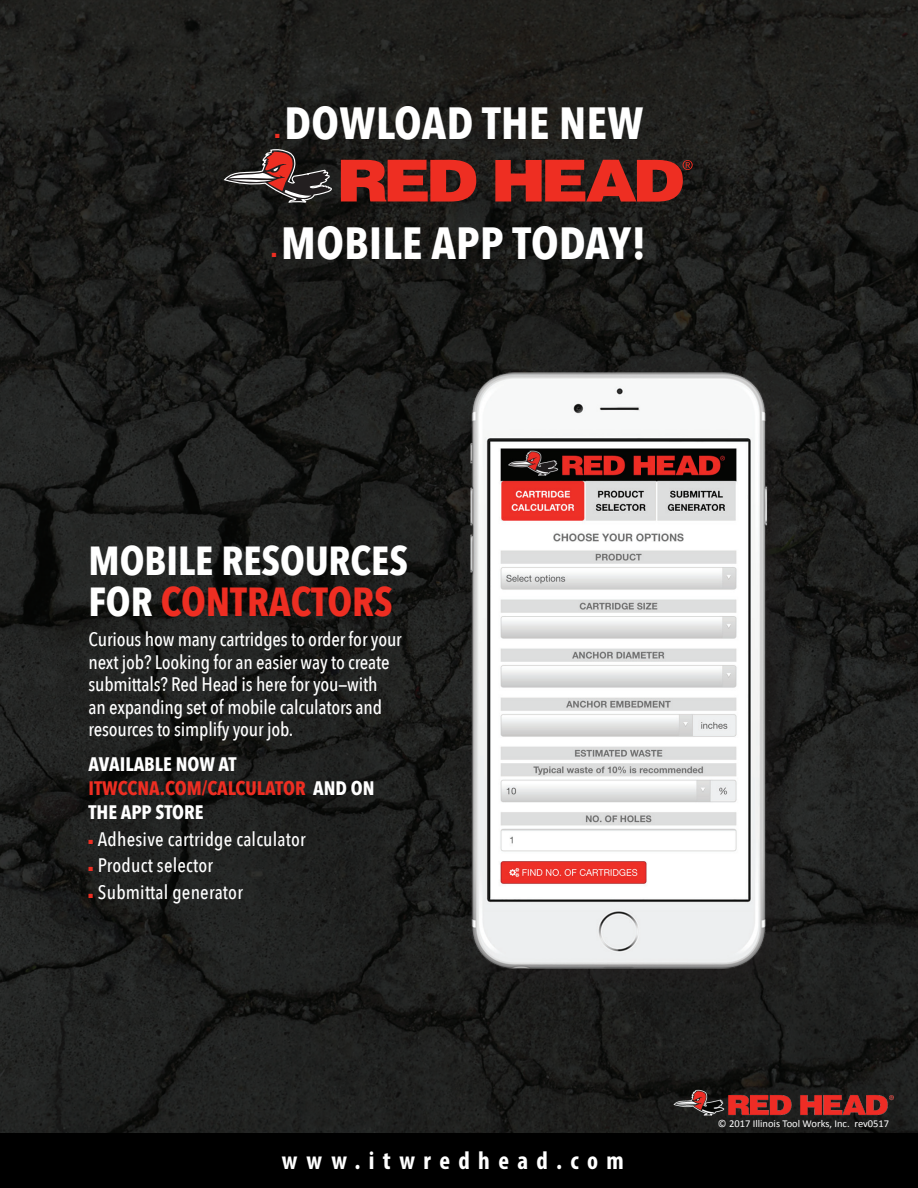
<style>
.page{position:relative;width:918px;height:1188px;background:#fff}
.page>*{position:absolute;margin:0;border:0;box-sizing:border-box;transform-origin:0 0}
.t1{font:700 45px "Avenir Next Condensed";letter-spacing:.01em;color:#fff}
.t2{font:700 40.5px/40.5px "Avenir Next Condensed";color:#fff}
.t3{font:700 condensed 25.5px "Myriad Pro";letter-spacing:.33em;color:#fff}
.t4{font:500 19.5px/22.5px "Avenir Next Condensed";letter-spacing:-.01em;color:#fff}
.t5{font:500 19.5px "Avenir Next Condensed";letter-spacing:.01em;color:#fff}
.t6{font:700 19.5px/24px "Avenir Next Condensed";color:#fff}
.t7{font:10.5px "Calibri";color:#fff}
.s1{color:#ee2e22}
</style>
<div class="page">
<img style="left:0;top:0;width:918px;height:1133px">
<img style="left:667px;top:1085px;width:234px;height:38px">
<div style="left:0;top:1133px;width:918px;height:55px;background:#000"></div>
<svg style="left:224px;top:149px;width:109px;height:54px;background:#4c3835"></svg>
<svg style="left:341px;top:160px;width:137px;height:42px;background:#b6291f"></svg>
<svg style="left:495px;top:160px;width:198px;height:42px;background:#a7281f"></svg>
<div style="left:458px;top:359px;width:342px;height:642px;background:#231f20"></div>
<img style="left:427px;top:372px;width:379px;height:598px">
<p class="t1" style="left:275px;top:96px;width:370px"><span class="s1">■</span> DOWLOAD THE NEW</p>
<p class="t1" style="left:272px;top:215px;width:376px"><span class="s1">■</span> MOBILE APP TODAY!</p>
<p class="t2" style="left:88px;top:540px;width:321px">MOBILE RESOURCES<br>FOR <span class="s1">CONTRACTORS</span></p>
<p class="t4" style="left:88px;top:628px;width:315px">Curious how many cartridges to order for your next job? Looking for an easier way to create submittals? Red Head is here for you—with<br>an expanding set of mobile calculators and resources to simplify your job.</p>
<p class="t6" style="left:88px;top:752px;width:288px">AVAILABLE NOW AT<br><span class="s1">ITWCCNA.COM/CALCULATOR</span> AND ON<br>THE APP STORE</p>
<p class="t5" style="left:89px;top:827px;width:219px"><span class="s1">■</span> Adhesive cartridge calculator</p>
<p class="t5" style="left:89px;top:854px;width:126px"><span class="s1">■</span> Product selector</p>
<p class="t5" style="left:89px;top:880px;width:156px"><span class="s1">■</span> Submittal generator</p>
<p class="t3" style="left:282px;top:1145px;width:344px">www.itwredhead.com</p>
<p class="t7" style="left:718px;top:1117px;width:173px">© 2017 Illinois Tool Works, Inc. rev0517</p>
</div>
